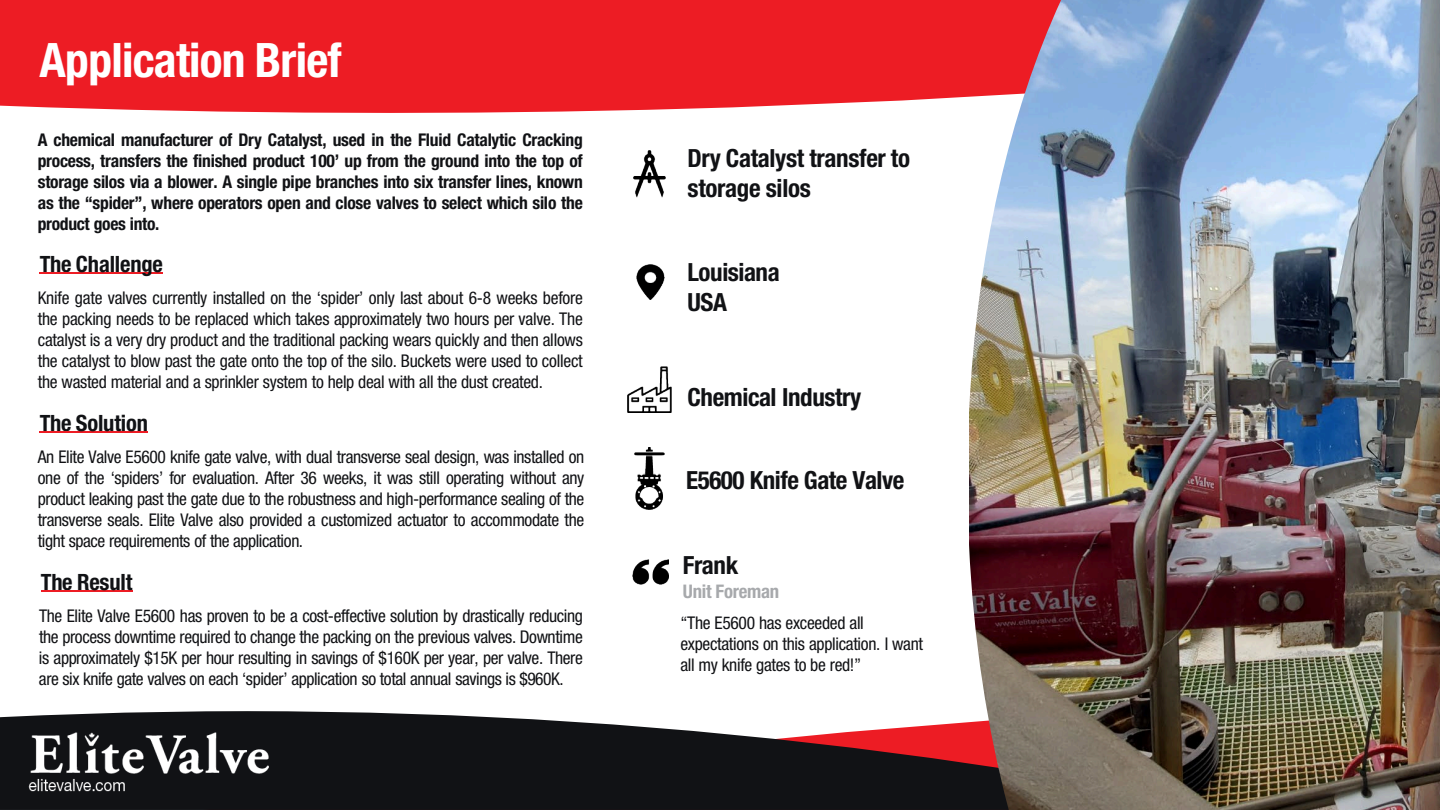
<style>
.page{position:relative;width:1440px;height:810px;background:#fff}
.page>*{position:absolute;margin:0;border:0;box-sizing:border-box;transform-origin:0 0}
.t1{font:700 condensed 47.5px "Helvetica Neue LT Std";letter-spacing:-.015em;color:#fff}
.t2{font:700 condensed 25px/30px "Helvetica Neue LT Std";letter-spacing:-.015em;color:#111215}
.t3{font:700 condensed 22.5px "Helvetica Neue LT Std";letter-spacing:-.005em;color:#111215}
.t4{font:700 condensed 18.75px "Helvetica Neue LT Std";letter-spacing:-.015em;color:#a7a9ac}
.t5{font:condensed 17.5px/21px "Helvetica Neue LT Std";letter-spacing:-.02em;color:#111215;text-align:justify}
.t6{font:700 condensed 17.5px/21px "Helvetica Neue LT Std";letter-spacing:-.015em;color:#111215;text-align:justify}
</style>
<div class="page">
<svg style="left:0;top:711px;width:969px;height:99px;background:#352c2f"></svg>
<div style="left:0;top:0;width:969px;height:113px;background:#ed1c24"></div>
<img style="left:969px;top:0;width:471px;height:810px">
<hr style="left:40px;top:272px;width:123px;height:2px;background:#ed1c24">
<hr style="left:40px;top:431px;width:108px;height:2px;background:#ed1c24">
<hr style="left:41px;top:590px;width:91px;height:2px;background:#ed1c24">
<img style="left:634px;top:151px;width:32px;height:46px">
<img style="left:635px;top:448px;width:30px;height:62px">
<img style="left:637px;top:264px;width:27px;height:36px">
<img style="left:628px;top:366px;width:43px;height:46px">
<img style="left:632px;top:560px;width:37px;height:25px">
<img style="left:30px;top:732px;width:238px;height:42px">
<img style="left:28px;top:777px;width:98px;height:17px">
<h2 class="t1" style="left:40px;top:33px;width:304px">Application Brief</h2>
<p class="t6" style="left:38px;top:129px;width:547px">A chemical manufacturer of Dry Catalyst, used in the Fluid Catalytic Cracking process, transfers the finished product 100’ up from the ground into the top of storage silos via a blower. A single pipe branches into six transfer lines, known as the “spider”, where operators open and close valves to select which silo the product goes into.</p>
<p class="t3" style="left:40px;top:251px;width:125px">The Challenge</p>
<p class="t5" style="left:38px;top:288px;width:547px">Knife gate valves currently installed on the ‘spider’ only last about 6-8 weeks before the packing needs to be replaced which takes approximately two hours per valve. The catalyst is a very dry product and the traditional packing wears quickly and then allows the catalyst to blow past the gate onto the top of the silo. Buckets were used to collect the wasted material and a sprinkler system to help deal with all the dust created.</p>
<p class="t3" style="left:40px;top:410px;width:110px">The Solution</p>
<p class="t5" style="left:38px;top:446px;width:548px">An Elite Valve E5600 knife gate valve, with dual transverse seal design, was installed on one of the ‘spiders’ for evaluation. After 36 weeks, it was still operating without any product leaking past the gate due to the robustness and high-performance sealing of the transverse seals. Elite Valve also provided a customized actuator to accommodate the tight space requirements of the application.</p>
<p class="t3" style="left:41px;top:569px;width:93px">The Result</p>
<p class="t5" style="left:39px;top:605px;width:546px">The Elite Valve E5600 has proven to be a cost-effective solution by drastically reducing the process downtime required to change the packing on the previous valves. Downtime is approximately $15K per hour resulting in savings of $160K per year, per valve. There are six knife gate valves on each ‘spider’ application so total annual savings is $960K.</p>
<p class="t2" style="left:688px;top:143px;width:224px">Dry Catalyst transfer to storage silos</p>
<p class="t2" style="left:688px;top:257px;width:94px">Louisiana</p>
<p class="t2" style="left:688px;top:287px;width:41px">USA</p>
<p class="t2" style="left:688px;top:383px;width:175px">Chemical Industry</p>
<p class="t2" style="left:686px;top:465px;width:220px">E5600 Knife Gate Valve</p>
<p class="t2" style="left:683px;top:550px;width:57px">Frank</p>
<p class="t4" style="left:683px;top:580px;width:98px">Unit Foreman</p>
<p class="t5" style="left:680px;top:613px;width:244px;text-align:left">“The E5600 has exceeded all expectations on this application. I want all my knife gates to be red!”</p>
</div>
